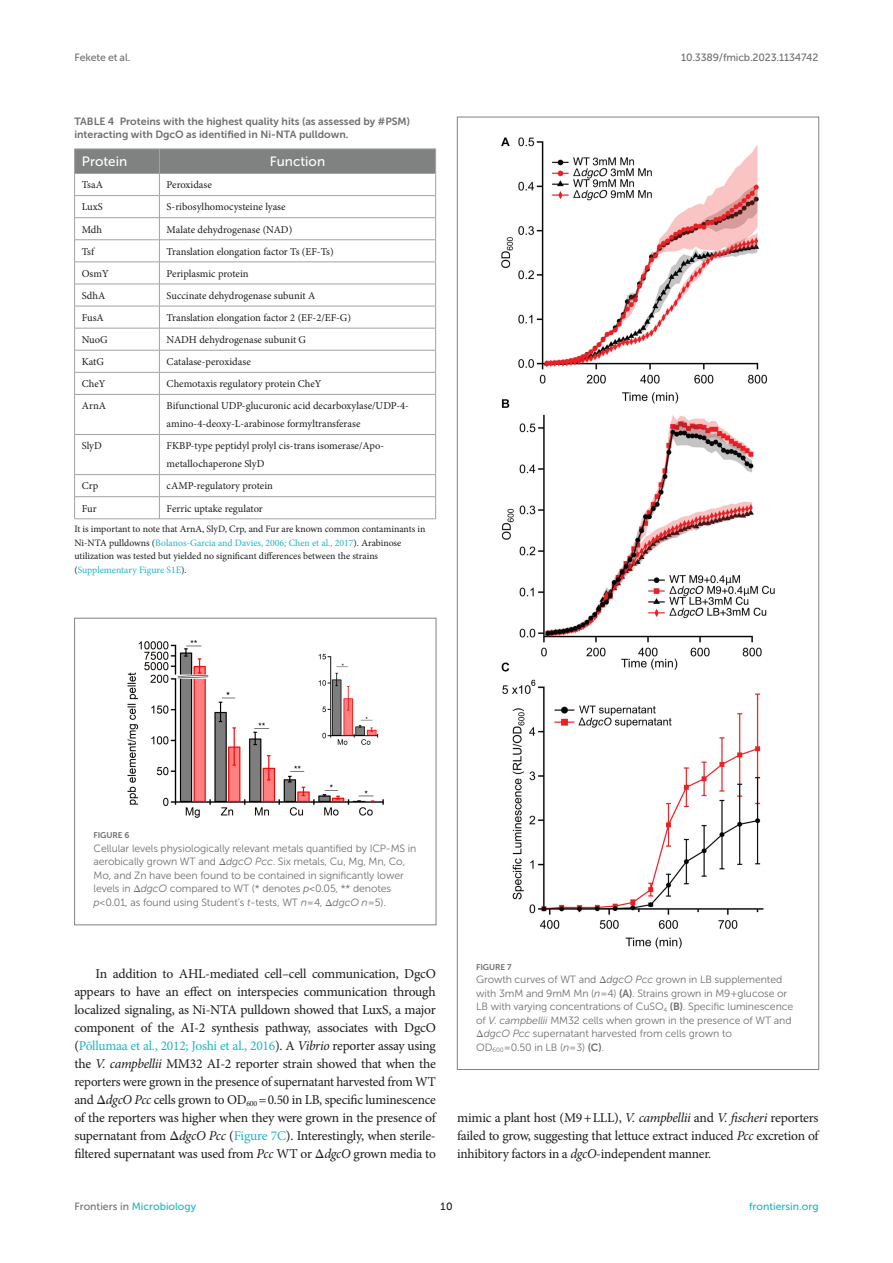
<style>
.page{position:relative;width:893px;height:1263px;background:#fff}
.page>*{position:absolute;margin:0;border:0;box-sizing:border-box;transform-origin:0 0}
.TEXT{font:13.5px/18px "Minion Pro";letter-spacing:-.015em;color:#1b1c1b;text-align:justify}
.TB_CH{font:13.5px "Museo Sans 500";color:#fff}
.FIG_LEG{font:10.5px/13.5px "Museo Sans 300";letter-spacing:-.01em;color:#706f70}
.TB_TX{font:10.5px/18px "Minion Pro";color:#1b1c1b}
.TT{font:10.5px/13.5px "Museo Sans 700";color:#706f70}
.t1{font:10.5px "Museo Sans 500";color:#1db5c3}
.t2{font:10.5px "Museo Sans 500";letter-spacing:-.015em;color:#706f70}
.t3{font:10.5px "Museo Sans 500";color:#1b1c1b}
.TFN{font:9.75px/13.5px "Minion Pro";color:#1b1c1b}
.FIG_HD{font:8.25px "Museo Sans 700";letter-spacing:-.01em;color:#706f70}
.s1{color:#1db5c3}
.s2{font-family:"STIX General"}
.s3{font-style:italic}
.s4{font-family:"Museo Sans 700"}
.s5{color:#706f70}
</style>
<div class="page">
<hr style="left:159px;top:394px;width:277px;height:1px;background:#a2a3a3">
<hr style="left:435px;top:395px;width:1px;height:39px;background:#a2a3a3">
<hr style="left:159px;top:434px;width:277px;height:1px;background:#a2a3a3">
<hr style="left:435px;top:435px;width:1px;height:39px;background:#a2a3a3">
<hr style="left:159px;top:474px;width:277px;height:1px;background:#a2a3a3">
<hr style="left:159px;top:496px;width:277px;height:1px;background:#a2a3a3">
<svg style="left:435px;top:475px;width:1px;height:43px"></svg>
<hr style="left:159px;top:518px;width:277px;height:1px;background:#a2a3a3">
<hr style="left:74px;top:394px;width:85px;height:1px;background:#a2a3a3">
<hr style="left:74px;top:395px;width:1px;height:39px;background:#a2a3a3">
<hr style="left:159px;top:395px;width:1px;height:39px;background:#a2a3a3">
<hr style="left:74px;top:434px;width:85px;height:1px;background:#a2a3a3">
<hr style="left:74px;top:435px;width:1px;height:39px;background:#a2a3a3">
<hr style="left:159px;top:435px;width:1px;height:39px;background:#a2a3a3">
<hr style="left:74px;top:474px;width:85px;height:1px;background:#a2a3a3">
<hr style="left:74px;top:496px;width:85px;height:1px;background:#a2a3a3">
<svg style="left:74px;top:475px;width:1px;height:43px"></svg>
<svg style="left:159px;top:475px;width:1px;height:44px"></svg>
<hr style="left:74px;top:518px;width:85px;height:1px;background:#a2a3a3">
<svg style="left:74px;top:149px;width:362px;height:245px"></svg>
<hr style="left:74px;top:195px;width:85px;height:1px;background:#a2a3a3">
<img style="left:127px;top:640px;width:257px;height:178px">
<div style="left:74px;top:618px;width:362px;height:307px;border:1px solid #808285"></div>
<img style="left:501px;top:137px;width:274px;height:812px">
<p class="t2" style="left:74px;top:51px;width:57px">Fekete et al.</p>
<p class="t2" style="left:681px;top:51px;width:139px">10.3389/fmicb.2023.1134742</p>
<p class="TT" style="left:74px;top:114px;width:337px">TABLE 4 Proteins with the highest quality hits (as assessed by #PSM) interacting with DgcO as identified in Ni-NTA pulldown.</p>
<p class="TB_CH" style="left:82px;top:154px;width:47px">Protein</p>
<p class="TB_CH" style="left:270px;top:154px;width:57px">Function</p>
<p class="TB_TX" style="left:82px;top:176px;width:23px">TsaA</p>
<p class="TB_TX" style="left:167px;top:176px;width:47px">Peroxidase</p>
<p class="TB_TX" style="left:82px;top:198px;width:22px">LuxS</p>
<p class="TB_TX" style="left:167px;top:198px;width:121px">S-ribosylhomocysteine lyase</p>
<p class="TB_TX" style="left:82px;top:220px;width:22px">Mdh</p>
<p class="TB_TX" style="left:167px;top:220px;width:127px">Malate dehydrogenase (NAD)</p>
<p class="TB_TX" style="left:82px;top:242px;width:14px">Tsf</p>
<p class="TB_TX" style="left:167px;top:242px;width:168px">Translation elongation factor Ts (EF-Ts)</p>
<p class="TB_TX" style="left:82px;top:264px;width:28px">OsmY</p>
<p class="TB_TX" style="left:167px;top:264px;width:84px">Periplasmic protein</p>
<p class="TB_TX" style="left:82px;top:286px;width:25px">SdhA</p>
<p class="TB_TX" style="left:167px;top:286px;width:150px">Succinate dehydrogenase subunit A</p>
<p class="TB_TX" style="left:82px;top:309px;width:23px">FusA</p>
<p class="TB_TX" style="left:167px;top:309px;width:186px">Translation elongation factor 2 (EF-2/EF-G)</p>
<p class="TB_TX" style="left:82px;top:331px;width:27px">NuoG</p>
<p class="TB_TX" style="left:167px;top:331px;width:141px">NADH dehydrogenase subunit G</p>
<p class="TB_TX" style="left:82px;top:353px;width:24px">KatG</p>
<p class="TB_TX" style="left:167px;top:353px;width:86px">Catalase-peroxidase</p>
<p class="TB_TX" style="left:82px;top:375px;width:25px">CheY</p>
<p class="TB_TX" style="left:167px;top:375px;width:156px">Chemotaxis regulatory protein CheY</p>
<p class="TB_TX" style="left:82px;top:397px;width:26px">ArnA</p>
<p class="TB_TX" style="left:167px;top:397px;width:244px">Bifunctional UDP-glucuronic acid decarboxylase/UDP-4- amino-4-deoxy-L-arabinose formyltransferase</p>
<p class="TB_TX" style="left:82px;top:437px;width:22px">SlyD</p>
<p class="TB_TX" style="left:167px;top:437px;width:219px">FKBP-type peptidyl prolyl cis-trans isomerase/Apo&shy;metallochaperone SlyD</p>
<p class="TB_TX" style="left:82px;top:477px;width:18px">Crp</p>
<p class="TB_TX" style="left:167px;top:477px;width:108px">cAMP-regulatory protein</p>
<p class="TB_TX" style="left:82px;top:499px;width:16px">Fur</p>
<p class="TB_TX" style="left:167px;top:499px;width:98px">Ferric uptake regulator</p>
<p class="TFN" style="left:74px;top:523px;width:352px">It is important to note that ArnA, SlyD, Crp, and Fur are known common contaminants in Ni-NTA pulldowns (<span class="s1">Bolanos-Garcia and Davies, 2006; Chen et al., 2017</span>). Arabinose utilization was tested but yielded no significant differences between the strains (<span class="s1">Supplementary Figure S1E</span>).</p>
<p class="FIG_HD" style="left:94px;top:831px;width:37px">FIGURE 6</p>
<p class="FIG_LEG" style="left:94px;top:842px;width:324px">Cellular levels physiologically relevant metals quantified by ICP-MS in aerobically grown WT and <span class="s2">Δ</span><span class="s3">dgcO Pcc</span>. Six metals, Cu, Mg, Mn, Co, Mo, and Zn have been found to be contained in significantly lower levels in <span class="s2">Δ</span><span class="s3">dgcO</span> compared to WT (* denotes <span class="s3">p</span> &lt; 0.05, ** denotes<br><span class="s3">p</span> &lt; 0.01, as found using Student’s <span class="s3">t</span>-tests, WT <span class="s3">n</span> = 4, <span class="s2">Δ</span><span class="s3">dgcO n</span> = 5).</p>
<p class="TEXT" style="left:74px;top:965px;width:363px;text-indent:21px">In addition to AHL-mediated cell–cell communication, DgcO appears to have an effect on interspecies communication through localized signaling, as Ni-NTA pulldown showed that LuxS, a major component of the AI-2 synthesis pathway, associates with DgcO (<span class="s1">Põllumaa et al., 2012; Joshi et al., 2016</span>). A <span class="s3">Vibrio</span> reporter assay using the <span class="s3">V. campbellii</span> MM32 AI-2 reporter strain showed that when the reporters were grown in the presence of supernatant harvested from WT and <span class="s2">Δ</span><span class="s3">dgcO Pcc</span> cells grown to OD<sub>600</sub> =0.50 in LB, specific luminescence of the reporters was higher when they were grown in the presence of supernatant from <span class="s2">Δ</span><span class="s3">dgcO Pcc</span> (<span class="s1">Figure 7C</span>). Interestingly, when sterile&shy;filtered supernatant was used from <span class="s3">Pcc</span> WT or <span class="s2">Δ</span><span class="s3">dgcO</span> grown media to</p>
<p class="FIG_HD" style="left:476px;top:962px;width:37px">FIGURE 7</p>
<p class="FIG_LEG" style="left:476px;top:973px;width:318px">Growth curves of WT and <span class="s2">Δ</span><span class="s3">dgcO Pcc</span> grown in LB supplemented with 3 mM and 9 mM Mn (<span class="s3">n</span> = 4) <span class="s4">(A)</span>. Strains grown in M9 + glucose or LB with varying concentrations of CuSO<sub>4</sub> <span class="s4">(B)</span>. Specific luminescence of <span class="s3">V. campbellii</span> MM32 cells when grown in the presence of WT and <span class="s2">Δ</span><span class="s3">dgcO Pcc</span> supernatant harvested from cells grown to<br>OD<sub>600</sub> = 0.50 in LB (<span class="s3">n</span> = 3) <span class="s4">(C)</span>.</p>
<p class="TEXT" style="left:457px;top:1109px;width:363px">mimic a plant host (M9+LLL), <span class="s3">V. campbellii</span> and <span class="s3">V. fischeri</span> reporters failed to grow, suggesting that lettuce extract induced <span class="s3">Pcc</span> excretion of inhibitory factors in a <span class="s3">dgcO</span>-independent manner.</p>
<p class="t1" style="left:74px;top:1200px;width:123px"><span class="s5">Frontiers in</span> Microbiology</p>
<p class="t3" style="left:440px;top:1200px;width:14px">10</p>
<p class="t1" style="left:749px;top:1200px;width:71px">frontiersin.org</p>
</div>
